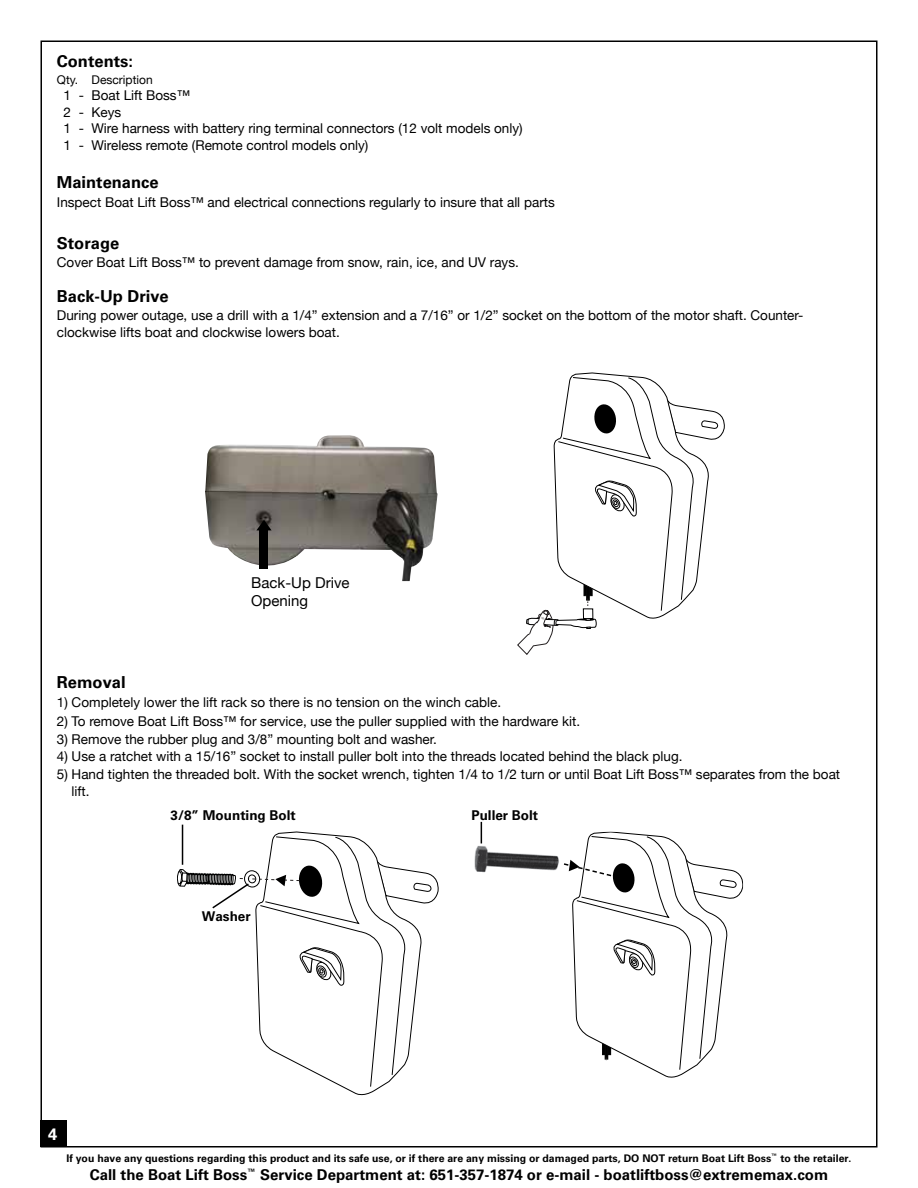
<style>
.page{position:relative;width:918px;height:1188px;background:#fff}
.page>*{position:absolute;margin:0;border:0;box-sizing:border-box;transform-origin:0 0}
.t1{font:700 16.5px "Univers";color:#000}
.t2{font:700 16.5px "Univers";color:#fff}
.t3{font:700 15px "Univers";color:#000}
.t4{font:15px/18px "Helvetica Neue";color:#000}
.t5{font:13.5px/16.5px "Helvetica Neue";color:#000}
.t6{font:700 13.5px "Univers";color:#000}
.t7{font:12px "Helvetica Neue";color:#000}
.t8{font:700 10.5px "Univers";color:#000}
</style>
<div class="page">
<div style="left:40px;top:1120px;width:28px;height:28px;background:#000"></div>
<svg style="left:517px;top:373px;width:208px;height:282px"></svg>
<svg style="left:274px;top:832px;width:107px;height:263px"></svg>
<hr style="left:182px;top:825px;width:1px;height:40px;background:#000">
<svg style="left:481px;top:822px;width:1px;height:21px"></svg>
<img style="left:474px;top:845px;width:62px;height:28px">
<svg style="left:177px;top:836px;width:262px;height:251px"></svg>
<svg style="left:536px;top:832px;width:207px;height:246px"></svg>
<img style="left:205px;top:435px;width:233px;height:146px">
<div style="left:260px;top:528px;width:8px;height:41px;background:#000"></div>
<svg style="left:256px;top:520px;width:16px;height:10px"></svg>
<p class="t1" style="left:57px;top:52px;width:78px">Contents:</p>
<p class="t7" style="left:57px;top:72px;width:97px">Qty. Description</p>
<p class="t5" style="left:64px;top:87px;width:461px">1 - Boat Lift Boss™<br>2 - Keys<br>1 - Wire harness with battery ring terminal connectors (12 volt models only)<br>1 - Wireless remote (Remote control models only)</p>
<p class="t1" style="left:57px;top:173px;width:103px">Maintenance</p>
<p class="t5" style="left:57px;top:194px;width:499px">Inspect Boat Lift Boss™ and electrical connections regularly to insure that all parts</p>
<p class="t1" style="left:57px;top:233px;width:64px">Storage</p>
<p class="t5" style="left:57px;top:254px;width:463px">Cover Boat Lift Boss™ to prevent damage from snow, rain, ice, and UV rays.</p>
<p class="t1" style="left:57px;top:286px;width:113px">Back-Up Drive</p>
<p class="t5" style="left:57px;top:307px;width:748px">During power outage, use a drill with a 1/4” extension and a 7/16” or 1/2” socket on the bottom of the motor shaft. Counter&shy;clockwise lifts boat and clockwise lowers boat.</p>
<p class="t4" style="left:251px;top:574px;width:100px">Back-Up Drive<br>Opening</p>
<p class="t1" style="left:57px;top:673px;width:70px">Removal</p>
<p class="t5" style="left:57px;top:694px;width:446px">1) Completely lower the lift rack so there is no tension on the winch cable.</p>
<p class="t5" style="left:57px;top:712px;width:525px">2) To remove Boat Lift Boss™ for service, use the puller supplied with the hardware kit.</p>
<p class="t5" style="left:57px;top:731px;width:381px">3) Remove the rubber plug and 3/8” mounting bolt and washer.</p>
<p class="t5" style="left:57px;top:747px;width:627px">4) Use a ratchet with a 15/16” socket to install puller bolt into the threads located behind the black plug.</p>
<p class="t5" style="left:72px;top:766px;width:770px;text-indent:-15px">5) Hand tighten the threaded bolt. With the socket wrench, tighten 1/4 to 1/2 turn or until Boat Lift Boss™ separates from the boat lift.</p>
<p class="t6" style="left:171px;top:807px;width:127px">3/8” Mounting Bolt</p>
<p class="t6" style="left:471px;top:807px;width:68px">Puller Bolt</p>
<p class="t6" style="left:202px;top:908px;width:50px">Washer</p>
<p class="t2" style="left:48px;top:1125px;width:11px">4</p>
<p class="t8" style="left:66px;top:1152px;width:787px">If you have any questions regarding this product and its safe use, or if there are any missing or damaged parts, DO NOT return Boat Lift Boss<sup>™</sup> to the retailer.</p>
<p class="t3" style="left:90px;top:1166px;width:740px">Call the Boat Lift Boss<sup>™</sup> Service Department at: 651-357-1874 or e-mail - boatliftboss@extrememax.com</p>
</div>
